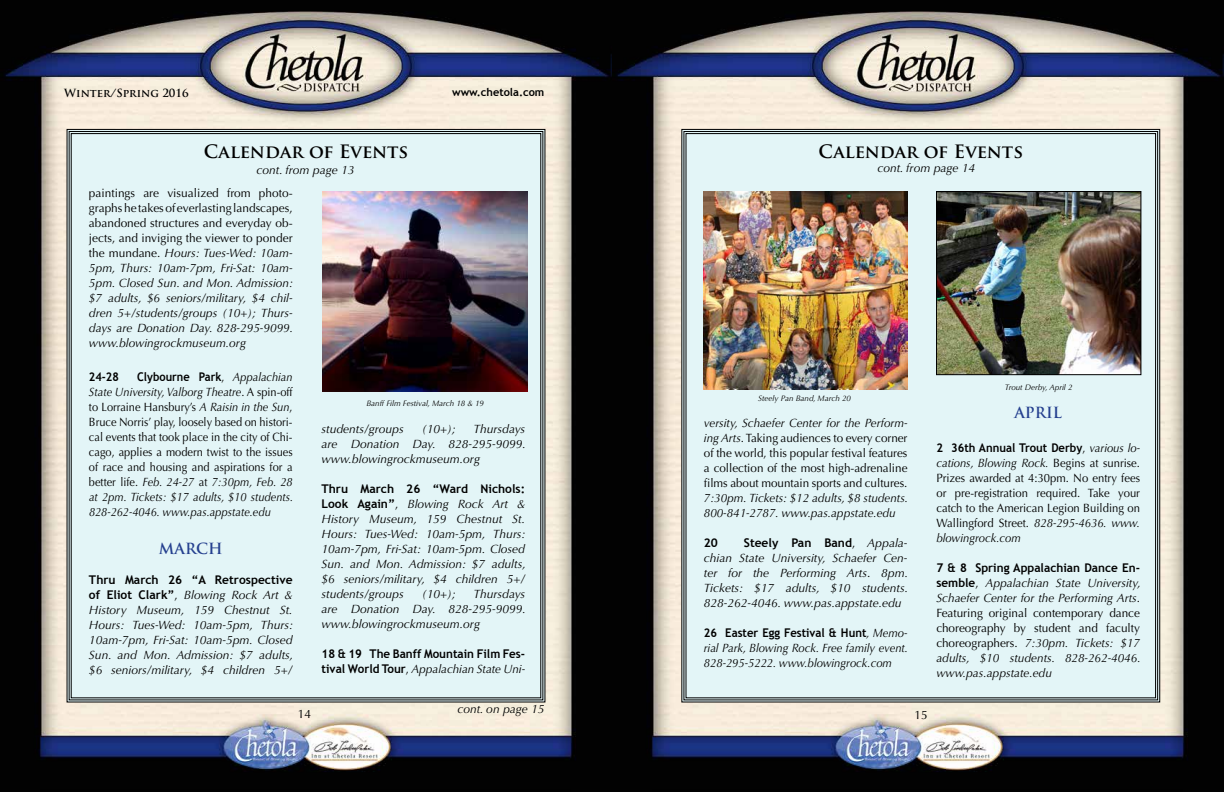
<style>
.page{position:relative;width:1224px;height:792px;background:#fff}
.page>*{position:absolute;margin:0;border:0;box-sizing:border-box;transform-origin:0 0}
.t1{font:700 18px "Trajan Pro";color:#000}
.t2{font:700 15px "Trajan Pro";color:#25408f}
.t3{font:italic 12px/15px "Optima";color:#000;text-align:justify}
.t4{font:12px/15px "Optima";color:#000;text-align:justify;scale:.92 1}
.t5{font:12px/15px "Optima";color:#000;text-align:justify;scale:.94 1}
.t6{font:12px/15px "Optima";color:#000;text-align:justify}
.t7{font:700 12px "Trebuchet MS";color:#000}
.t8{font:italic 12px/15px "Optima";color:#000;scale:.94 1}
.t9{font:700 12px "Trebuchet MS";color:#000;scale:.94 1}
.t10{font:700 12px "Trebuchet MS";color:#000;scale:.92 1}
.t11{font:700 11px "Trajan Pro";color:#000}
.t12{font:700 11px "Trebuchet MS";color:#000}
.t13{font:italic 8px "Optima";color:#000}
.s1{font-style:normal}
.s2{font-family:"Optima";font-weight:400}
.s3{font-family:"Optima";font-weight:400;font-style:italic}
.s4{font-style:italic}
.s5{font-family:"Trebuchet MS";font-weight:700;font-style:normal}
</style>
<div class="page">
<img style="left:0;top:0;width:1224px;height:792px">
<div style="left:681px;top:129px;width:480px;height:574px;background:#e3f5f7"></div>
<div style="left:66px;top:129px;width:480px;height:574px;background:#e3f5f7"></div>
<img style="left:323px;top:191px;width:205px;height:201px">
<img style="left:703px;top:191px;width:205px;height:198px">
<img style="left:938px;top:193px;width:201px;height:180px">
<div style="left:936px;top:191px;width:205px;height:184px;border:1px solid #000"></div>
<p class="t11" style="left:64px;top:86px;width:126px">Winter/Spring 2016</p>
<p class="t12" style="left:452px;top:85px;width:94px">www.chetola.com</p>
<h1 class="t1" style="left:204px;top:140px;width:206px">Calendar of Events</h1>
<p class="t3" style="left:256px;top:162px;width:99px">cont. from page 13</p>
<p class="t3" style="left:266px;top:158px;width:99px">cont. from page 13</p>
<p class="t3" style="left:89px;top:185px;width:206px"><span class="s1">paintings are visualized from photo&shy;graphs he takes of everlasting landscapes, abandoned structures and everyday ob&shy;jects, and inviging the viewer to ponder the mundane.</span> Hours: Tues-Wed: 10am-5pm, Thurs: 10am-7pm, Fri-Sat: 10am-5pm. Closed Sun. and Mon. Admission: $7 adults, $6 seniors/military, $4 chil&shy;dren 5+/students/groups (10+); Thurs&shy;days are Donation Day. 828-295-9099. www.blowingrockmuseum.org</p>
<p class="t10" style="left:89px;top:369px;width:34px">24-28</p>
<p class="t10" style="left:137px;top:369px;width:171px">Clybourne Park<span class="s2">,</span> <span class="s3">Appalachian</span></p>
<p class="t4" style="left:89px;top:384px;width:223px"><span class="s4">State University, Valborg Theatre</span>. A spin-off to Lorraine Hansbury’s <span class="s4">A Raisin in the Sun</span>, Bruce Norris’ play, loosely based on histori&shy;cal events that took place in the city of Chi&shy;cago, applies a modern twist to the issues of race and housing and aspirations for a better life. <span class="s4">Feb. 24-27</span> at <span class="s4">7:30pm, Feb. 28 at 2pm. Tickets: $17 adults, $10 students.<br>828-262-4046. www.pas.appstate.edu</span></p>
<p class="t2" style="left:159px;top:539px;width:66px">MARCH</p>
<p class="t7" style="left:89px;top:572px;width:205px">Thru March 26 “A Retrospective</p>
<p class="t3" style="left:89px;top:587px;width:206px"><span class="s5">of Eliot Clark”</span><span class="s1">,</span> Blowing Rock Art &amp; History Museum, 159 Chestnut St.<br>Hours: Tues-Wed: 10am-5pm, Thurs:<br>10am-7pm, Fri-Sat: 10am-5pm. Closed Sun. and Mon. Admission: $7 adults, $6 seniors/military, $4 children 5+/</p>
<p class="t13" style="left:366px;top:399px;width:119px">Banff Film Festival, March 18 &amp; 19</p>
<p class="t3" style="left:322px;top:421px;width:84px">students/groups</p>
<p class="t3" style="left:422px;top:421px;width:35px">(10+);</p>
<p class="t3" style="left:322px;top:421px;width:206px;text-indent:152px">Thursdays are Donation Day. 828-295-9099. www.blowingrockmuseum.org</p>
<p class="t7" style="left:322px;top:481px;width:205px">Thru March 26 “Ward Nichols:</p>
<p class="t3" style="left:322px;top:496px;width:206px"><span class="s5">Look Again”</span><span class="s1">,</span> Blowing Rock Art &amp; History Museum, 159 Chestnut St.<br>Hours: Tues-Wed: 10am-5pm, Thurs:<br>10am-7pm, Fri-Sat: 10am-5pm. Closed Sun. and Mon. Admission: $7 adults, $6 seniors/military, $4 children 5+/ students/groups</p>
<p class="t3" style="left:322px;top:586px;width:206px;text-indent:152px">Thursdays are Donation Day. 828-295-9099. www.blowingrockmuseum.org</p>
<p class="t7" style="left:322px;top:646px;width:205px">18 &amp; 19 The Banff Mountain Film Fes-</p>
<p class="t3" style="left:322px;top:661px;width:205px"><span class="s5">tival World Tour</span><span class="s1">,</span> Appalachian State Uni-</p>
<p class="t3" style="left:422px;top:586px;width:35px">(10+);</p>
<h1 class="t1" style="left:818px;top:140px;width:206px">Calendar of Events</h1>
<p class="t3" style="left:877px;top:161px;width:99px">cont. from page 14</p>
<p class="t13" style="left:758px;top:393px;width:94px">Steely Pan Band, March 20</p>
<p class="t6" style="left:704px;top:416px;width:205px"><span class="s4">versity, Schaefer Center for the Perform&shy;ing Arts</span>. Taking audiences to every corner of the world, this popular festival features a collection of the most high-adrenaline films about mountain sports and cultures.</p>
<p class="t3" style="left:704px;top:491px;width:206px">7:30pm. Tickets: $12 adults, $8 students.<br>800-841-2787. www.pas.appstate.edu</p>
<p class="t7" style="left:704px;top:535px;width:16px">20</p>
<p class="t7" style="left:744px;top:535px;width:165px">Steely Pan Band<span class="s2">,</span> <span class="s3">Appala-</span></p>
<p class="t3" style="left:704px;top:551px;width:206px">chian State University, Schaefer Cen&shy;ter for the Performing Arts<span class="s1">.</span> 8pm.<br>Tickets: $17 adults, $10 students.<br>828-262-4046. www.pas.appstate.edu</p>
<p class="t9" style="left:704px;top:625px;width:218px">26 Easter Egg Festival &amp; Hunt<span class="s3">, Memo-</span></p>
<p class="t8" style="left:704px;top:641px;width:219px">rial Park, Blowing Rock. Free family event.<br>828-295-5222. www.blowingrock.com</p>
<p class="t13" style="left:1005px;top:383px;width:69px">Trout Derby, April 2</p>
<p class="t2" style="left:1014px;top:403px;width:49px">APRIL</p>
<p class="t9" style="left:936px;top:440px;width:218px">2 36th Annual Trout Derby<span class="s2">,</span> <span class="s3">various lo-</span></p>
<p class="t5" style="left:936px;top:456px;width:218px"><span class="s4">cations, Blowing Rock.</span> Begins at sunrise.<br>Prizes awarded at 4:30pm. No entry fees or pre-registration required. Take your catch to the American Legion Building on Wallingford Street. <span class="s4">828-295-4636. www. blowingrock.com</span></p>
<p class="t7" style="left:936px;top:560px;width:205px">7 &amp; 8 Spring Appalachian Dance En-</p>
<p class="t3" style="left:936px;top:576px;width:206px"><span class="s5">semble</span><span class="s1">,</span> Appalachian State University, Schaefer Center for the Performing Arts<span class="s1">.<br>Featuring original contemporary dance choreography by student and faculty choreographers.</span> 7:30pm. Tickets: $17 adults, $10 students. 828-262-4046. www.pas.appstate.edu</p>
<p class="t6" style="left:298px;top:707px;width:15px">14</p>
<p class="t3" style="left:457px;top:702px;width:89px">cont. on page 15</p>
<p class="t6" style="left:915px;top:707px;width:15px">15</p>
</div>
